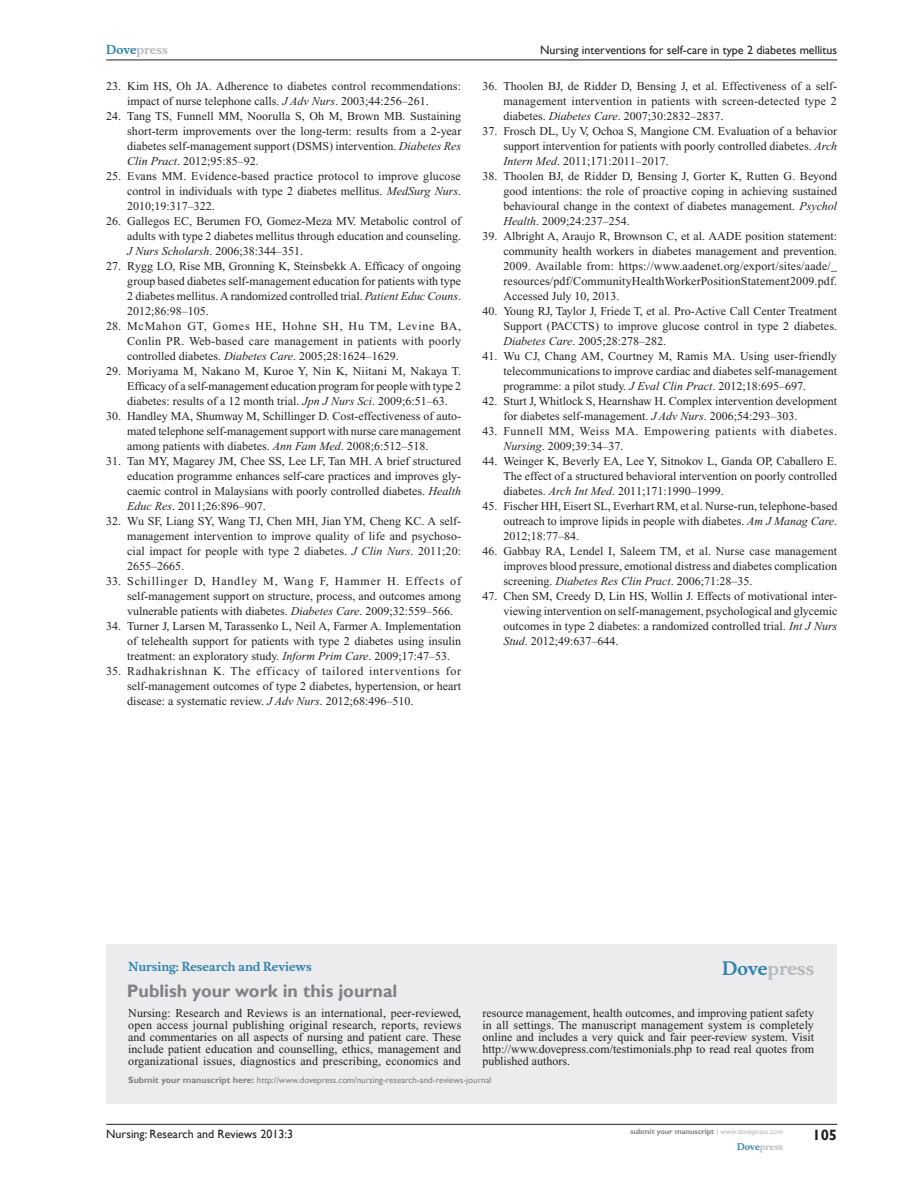
<style>
.page{position:relative;width:918px;height:1188px;background:#fff}
.page>*{position:absolute;margin:0;border:0;box-sizing:border-box;transform-origin:0 0}
.PromBx-H1{font:700 18px "Gill Sans";color:#808285}
.PromBx-Brand{font:700 18px "Musee";color:#b8b9bc}
.t1{font:700 15px "Gill Sans";color:#231f20}
.RefNL2{font:12px/15px "Times New Roman";color:#231f20;text-align:justify}
.PromBx-Tx{font:12px/12px "Times New Roman";letter-spacing:.005em;color:#231f20;text-align:justify}
.t2{font:12px "Gill Sans";color:#231f20}
.RefNL2-2{font:12px/15px "Times New Roman";letter-spacing:.045em;color:#231f20}
.PromBx-JrnlName{font:700 12px "Musee";color:#3485ae}
.t3{font:700 12px "Musee";color:#b8b9bc}
.PromBx-SubmitMssWebA{font:9px "Gill Sans";color:#808285}
.t4{font:700 9px "Musee";color:#b8b9bc}
.t5{font:700 7.5px "Gill Sans";color:#808285}
.s1{color:#3485ae}
.s2{font-style:italic}
.s3{font-weight:700}
.s4{font-weight:400;color:#b8b9bc}
</style>
<div class="page">
<div style="left:106px;top:944px;width:731px;height:159px;background:#ececee"></div>
<hr style="left:106px;top:1124px;width:731px;height:1px;background:#231f20">
<hr style="left:106px;top:60px;width:731px;height:1px;background:#231f20">
<p class="t3" style="left:106px;top:43px;width:63px"><span class="s1">Dove</span>press</p>
<p class="RefNL2" style="left:127px;top:79px;width:335px;text-indent:-21px">23. Kim HS, Oh JA. Adherence to diabetes control recommendations: impact of nurse telephone calls. <span class="s2">J Adv Nurs</span>. 2003;44:256–261.</p>
<p class="RefNL2" style="left:127px;top:109px;width:336px;text-indent:-21px">24. Tang TS, Funnell MM, Noorulla S, Oh M, Brown MB. Sustaining short-term improvements over the long-term: results from a 2-year diabetes self-management support (DSMS) intervention. <span class="s2">Diabetes Res Clin Pract</span>. 2012;95:85–92.</p>
<p class="RefNL2" style="left:127px;top:169px;width:335px;text-indent:-21px">25. Evans MM. Evidence-based practice protocol to improve glucose control in individuals with type 2 diabetes mellitus. <span class="s2">MedSurg Nurs</span>.<br>2010;19:317–322.</p>
<p class="RefNL2" style="left:127px;top:214px;width:335px;text-indent:-21px">26. Gallegos EC, Berumen FO, Gomez-Meza MV. Metabolic control of adults with type 2 diabetes mellitus through education and counseling.<br><span class="s2">J Nurs Scholarsh</span>. 2006;38:344–351.</p>
<p class="RefNL2" style="left:127px;top:259px;width:335px;text-indent:-21px">27. Rygg LO, Rise MB, Gronning K, Steinsbekk A. Efficacy of ongoing group based diabetes self-management education for patients with type 2 diabetes mellitus. A randomized controlled trial. <span class="s2">Patient Educ Couns</span>.<br>2012;86:98–105.</p>
<p class="RefNL2" style="left:127px;top:319px;width:335px;text-indent:-21px">28. McMahon GT, Gomes HE, Hohne SH, Hu TM, Levine BA, Conlin PR. Web-based care management in patients with poorly controlled diabetes. <span class="s2">Diabetes Care</span>. 2005;28:1624–1629.</p>
<p class="RefNL2" style="left:127px;top:364px;width:335px;text-indent:-21px">29. Moriyama M, Nakano M, Kuroe Y, Nin K, Niitani M, Nakaya T.<br>Efficacy of a self-management education program for people with type 2 diabetes: results of a 12 month trial. <span class="s2">Jpn J Nurs Sci</span>. 2009;6:51–63.</p>
<p class="RefNL2" style="left:127px;top:409px;width:335px;text-indent:-21px">30. Handley MA, Shumway M, Schillinger D. Cost-effectiveness of auto&shy;mated telephone self-management support with nurse care management among patients with diabetes. <span class="s2">Ann Fam Med</span>. 2008;6:512–518.</p>
<p class="RefNL2" style="left:127px;top:454px;width:335px;text-indent:-21px">31. Tan MY, Magarey JM, Chee SS, Lee LF, Tan MH. A brief structured education programme enhances self-care practices and improves gly&shy;caemic control in Malaysians with poorly controlled diabetes. <span class="s2">Health Educ Res</span>. 2011;26:896–907.</p>
<p class="RefNL2" style="left:127px;top:514px;width:335px;text-indent:-21px">32. Wu SF, Liang SY, Wang TJ, Chen MH, Jian YM, Cheng KC. A self&shy;management intervention to improve quality of life and psychoso&shy;cial impact for people with type 2 diabetes. <span class="s2">J Clin Nurs</span>. 2011;20:<br>2655–2665.</p>
<p class="RefNL2" style="left:127px;top:574px;width:335px;text-indent:-21px">33. Schillinger D, Handley M, Wang F, Hammer H. Effects of self-management support on structure, process, and outcomes among vulnerable patients with diabetes. <span class="s2">Diabetes Care</span>. 2009;32:559–566.</p>
<p class="RefNL2" style="left:127px;top:619px;width:335px;text-indent:-21px">34. Turner J, Larsen M, Tarassenko L, Neil A, Farmer A. Implementation of telehealth support for patients with type 2 diabetes using insulin treatment: an exploratory study. <span class="s2">Inform Prim Care</span>. 2009;17:47–53.</p>
<p class="RefNL2" style="left:127px;top:664px;width:335px;text-indent:-21px">35. Radhakrishnan K. The efficacy of tailored interventions for self-management outcomes of type 2 diabetes, hypertension, or heart disease: a systematic review. <span class="s2">J Adv Nurs</span>. 2012;68:496–510.</p>
<p class="t2" style="left:540px;top:43px;width:299px">Nursing interventions for self-care in type 2 diabetes mellitus</p>
<p class="RefNL2" style="left:503px;top:79px;width:335px;text-indent:-21px">36. Thoolen BJ, de Ridder D, Bensing J, et al. Effectiveness of a self&shy;management intervention in patients with screen-detected type 2 diabetes. <span class="s2">Diabetes Care</span>. 2007;30:2832–2837.</p>
<p class="RefNL2" style="left:503px;top:124px;width:335px;text-indent:-21px">37. Frosch DL, Uy V, Ochoa S, Mangione CM. Evaluation of a behavior support intervention for patients with poorly controlled diabetes. <span class="s2">Arch Intern Med</span>. 2011;171:2011–2017.</p>
<p class="RefNL2" style="left:503px;top:169px;width:335px;text-indent:-21px">38. Thoolen BJ, de Ridder D, Bensing J, Gorter K, Rutten G. Beyond good intentions: the role of proactive coping in achieving sustained behavioural change in the context of diabetes management. <span class="s2">Psychol Health</span>. 2009;24:237–254.</p>
<p class="RefNL2" style="left:503px;top:229px;width:335px;text-indent:-21px">39. Albright A, Araujo R, Brownson C, et al. AADE position statement: community health workers in diabetes management and prevention.<br>2009. Available from: https://www.aadenet.org/export/sites/aade/_ resources/pdf/CommunityHealthWorkerPositionStatement2009.pdf.<br>Accessed July 10, 2013.</p>
<p class="RefNL2" style="left:503px;top:304px;width:335px;text-indent:-21px">40. Young RJ, Taylor J, Friede T, et al. Pro-Active Call Center Treatment Support (PACCTS) to improve glucose control in type 2 diabetes.<br><span class="s2">Diabetes Care</span>. 2005;28:278–282.</p>
<p class="RefNL2" style="left:503px;top:349px;width:335px;text-indent:-21px">41. Wu CJ, Chang AM, Courtney M, Ramis MA. Using user-friendly telecommunications to improve cardiac and diabetes self-management programme: a pilot study. <span class="s2">J Eval Clin Pract</span>. 2012;18:695–697.</p>
<p class="RefNL2" style="left:503px;top:394px;width:335px;text-indent:-21px">42. Sturt J, Whitlock S, Hearnshaw H. Complex intervention development for diabetes self-management. <span class="s2">J Adv Nurs</span>. 2006;54:293–303.</p>
<p class="RefNL2-2" style="left:503px;top:424px;width:335px;text-indent:-21px">43. Funnell MM, Weiss MA. Empowering patients with diabetes.<br><span class="s2">Nursing</span>. 2009;39:34–37.</p>
<p class="RefNL2" style="left:503px;top:454px;width:335px;text-indent:-21px">44. Weinger K, Beverly EA, Lee Y, Sitnokov L, Ganda OP, Caballero E.<br>The effect of a structured behavioral intervention on poorly controlled diabetes. <span class="s2">Arch Int Med</span>. 2011;171:1990–1999.</p>
<p class="RefNL2" style="left:503px;top:499px;width:335px;text-indent:-21px">45. Fischer HH, Eisert SL, Everhart RM, et al. Nurse-run, telephone-based outreach to improve lipids in people with diabetes. <span class="s2">Am J Manag Care</span>.<br>2012;18:77–84.</p>
<p class="RefNL2" style="left:503px;top:544px;width:335px;text-indent:-21px">46. Gabbay RA, Lendel I, Saleem TM, et al. Nurse case management improves blood pressure, emotional distress and diabetes complication screening. <span class="s2">Diabetes Res Clin Pract</span>. 2006;71:28–35.</p>
<p class="RefNL2" style="left:503px;top:589px;width:336px;text-indent:-21px">47. Chen SM, Creedy D, Lin HS, Wollin J. Effects of motivational inter&shy;viewing intervention on self-management, psychological and glycemic outcomes in type 2 diabetes: a randomized controlled trial. <span class="s2">Int J Nurs Stud</span>. 2012;49:637–644.</p>
<p class="PromBx-JrnlName" style="left:128px;top:959px;width:185px">Nursing: Research and Reviews</p>
<p class="PromBx-H1" style="left:127px;top:980px;width:272px">Publish your work in this journal</p>
<p class="PromBx-Brand" style="left:722px;top:958px;width:94px"><span class="s1">Dove</span>press</p>
<p class="PromBx-Tx" style="left:128px;top:1007px;width:335px">Nursing: Research and Reviews is an international, peer-reviewed, open access journal publishing original research, reports, reviews and commentaries on all aspects of nursing and patient care. These include patient education and counselling, ethics, management and organizational issues, diagnostics and prescribing, economics and</p>
<p class="PromBx-Tx" style="left:482px;top:1007px;width:333px">resource management, health outcomes, and improving patient safety in all settings. The manuscript management system is completely online and includes a very quick and fair peer-review system. Visit http://www.dovepress.com/testimonials.php to read real quotes from published authors.</p>
<p class="PromBx-SubmitMssWebA" style="left:128px;top:1075px;width:365px"><span class="s3">Submit your manuscript here:</span> http://www.dovepress.com/nursing-research-and-reviews-journal</p>
<p class="t2" style="left:106px;top:1127px;width:188px">Nursing: Research and Reviews 2013:3</p>
<p class="t5" style="left:631px;top:1127px;width:154px">submit your manuscript <span class="s4">| www.dovepress.com</span></p>
<p class="t4" style="left:737px;top:1141px;width:48px"><span class="s1">Dove</span>press</p>
<p class="t1" style="left:812px;top:1126px;width:26px">105</p>
</div>
